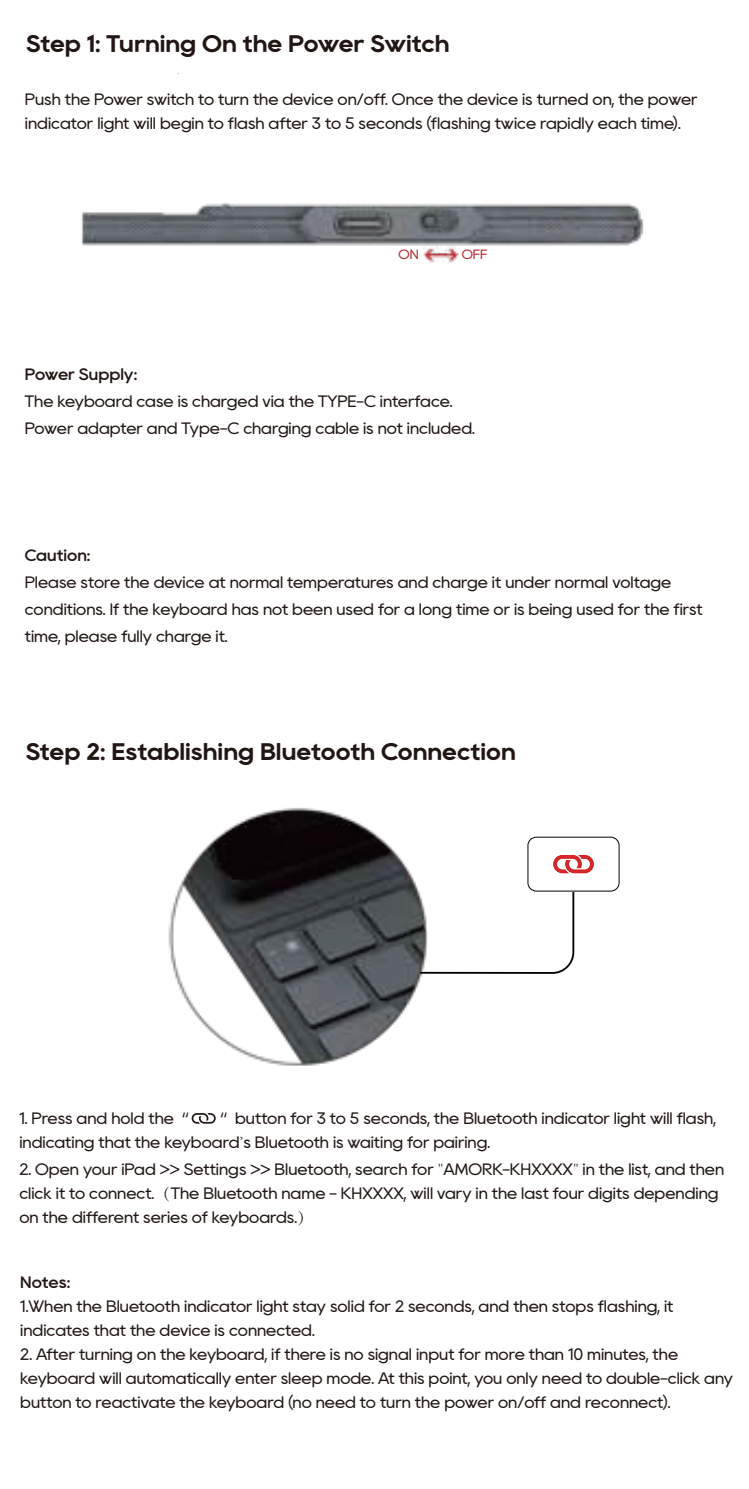
<style>
.page{position:relative;width:749px;height:1489px;background:#fff}
.page>*{position:absolute;margin:0;border:0;box-sizing:border-box;transform-origin:0 0}
.t1{font:700 24px "Rany";color:#211613}
.t2{font:16.5px/24px "Rany";color:#211613}
.t3{font:500 16.5px "Rany";color:#211613}
.t4{font:13.5px "Rany";color:#b72830}
.s1{font-family:"Adobe Song Std";font-weight:300}
</style>
<div class="page">
<img style="left:168px;top:808px;width:255px;height:258px">
<svg style="left:191px;top:1113px;width:25px;height:10px"></svg>
<svg style="left:418px;top:890px;width:157px;height:84px"></svg>
<div style="left:527px;top:836px;width:92px;height:55px;border:1px solid #030303;border-radius:8px"></div>
<svg style="left:553px;top:854px;width:41px;height:19px"></svg>
<img style="left:81px;top:73px;width:563px;height:190px">
<h1 class="t1" style="left:26px;top:32px;width:425px">Step 1: Turning On the Power Switch</h1>
<p class="t2" style="left:25px;top:88px;width:674px">Push the Power switch to turn the device on/off. Once the device is turned on, the power indicator light will begin to flash after 3 to 5 seconds (flashing twice rapidly each time).</p>
<p class="t4" style="left:398px;top:248px;width:22px">ON</p>
<p class="t4" style="left:461px;top:248px;width:27px">OFF</p>
<p class="t3" style="left:25px;top:366px;width:114px">Power Supply:</p>
<p class="t2" style="left:25px;top:388px;width:451px;line-height:27px">The keyboard case is charged via the TYPE-C interface.<br>Power adapter and Type-C charging cable is not included.</p>
<p class="t3" style="left:25px;top:547px;width:67px">Caution:</p>
<p class="t2" style="left:25px;top:569px;width:679px;line-height:27px">Please store the device at normal temperatures and charge it under normal voltage conditions. If the keyboard has not been used for a long time or is being used for the first time, please fully charge it.</p>
<h1 class="t1" style="left:26px;top:739px;width:491px">Step 2: Establishing Bluetooth Connection</h1>
<p class="t2" style="left:19px;top:1106px;width:171px">1. Press and hold the “</p>
<p class="t2" style="left:19px;top:1106px;width:697px;text-indent:201px">“ button for 3 to 5 seconds, the Bluetooth indicator light will flash, indicating that the keyboard<span class="s1">'</span>s Bluetooth is waiting for pairing.</p>
<p class="t2" style="left:19px;top:1157px;width:706px">2. Open your iPad &gt;&gt; Settings &gt;&gt; Bluetooth, search for <span class="s1">"</span>AMORK-KHXXXX<span class="s1">"</span> in the list, and then click it to connect.<span class="s1">（</span>The Bluetooth name - KHXXXX, will vary in the last four digits depending on the different series of keyboards.<span class="s1">）</span></p>
<p class="t3" style="left:20px;top:1273px;width:51px">Notes:</p>
<p class="t2" style="left:20px;top:1294px;width:654px">1.When the Bluetooth indicator light stay solid for 2 seconds, and then stops flashing, it indicates that the device is connected.</p>
<p class="t2" style="left:20px;top:1342px;width:714px">2. After turning on the keyboard, if there is no signal input for more than 10 minutes, the keyboard will automatically enter sleep mode. At this point, you only need to double-click any button to reactivate the keyboard (no need to turn the power on/off and reconnect).</p>
</div>
